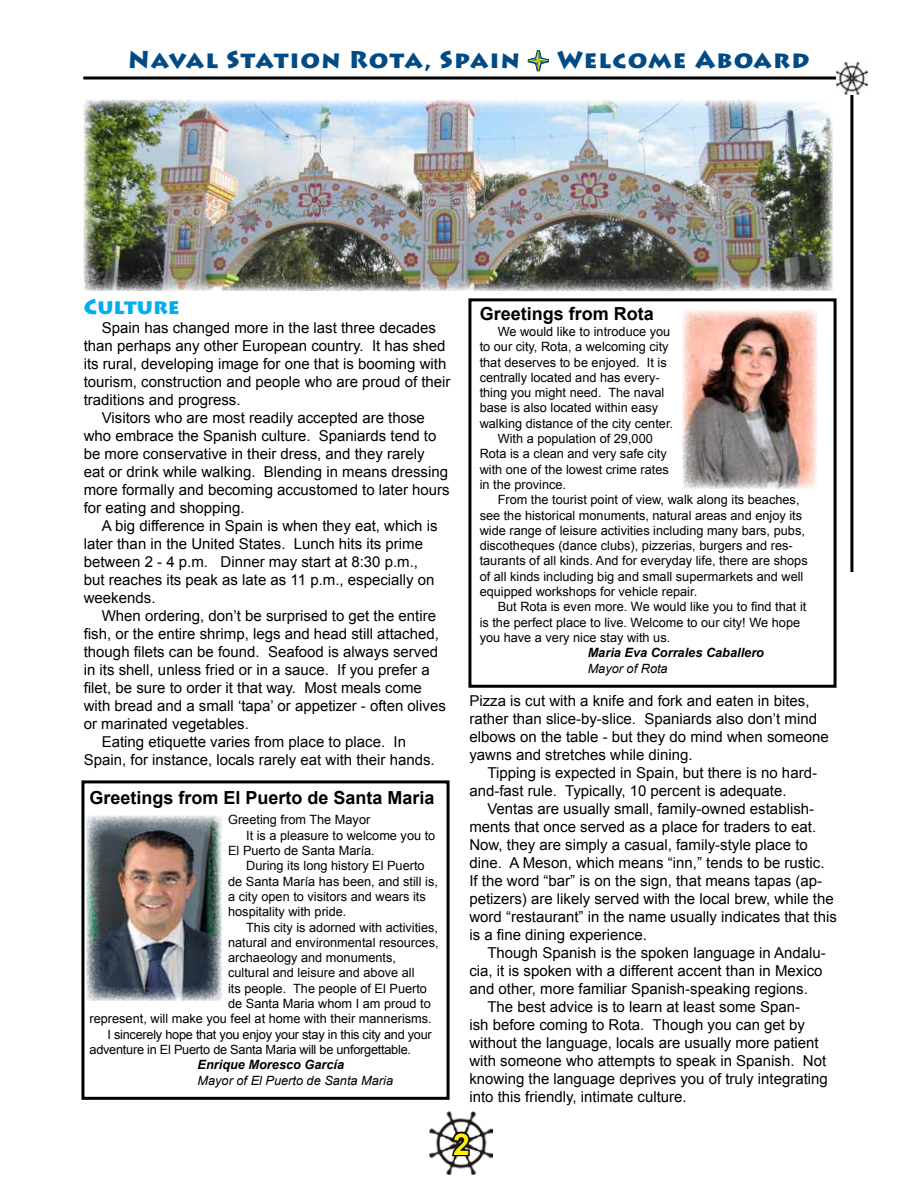
<style>
.page{position:relative;width:918px;height:1188px;background:#fff}
.page>*{position:absolute;margin:0;border:0;box-sizing:border-box;transform-origin:0 0}
.t1{font:700 30px "Arial";color:#fff200}
.t2{font:900 24px "Lithos Pro";letter-spacing:.05em;color:#004a85}
.t3{font:900 21px "Lithos Pro";color:#00aeef}
.t4{font:700 18px "Arial";color:#000}
.t5{font:15px/18px "Arial";color:#000}
.t6{font:12.75px "Arial";color:#000}
.t7{font:12.75px "Arial";letter-spacing:-.02em;color:#000}
.t8{font:italic 700 12.75px "Arial";color:#000}
.t9{font:italic 12.75px "Arial";color:#000}
.s1{color:#fff200}
</style>
<div class="page">
<img style="left:430px;top:1111px;width:63px;height:64px">
<svg style="left:83px;top:76px;width:753px;height:4px;background:#3f3f3f"></svg>
<hr style="left:850px;top:92px;width:3px;height:480px;background:#000">
<img style="left:836px;top:63px;width:32px;height:32px">
<svg style="left:515px;top:50px;width:58px;height:30px"></svg>
<img style="left:84px;top:100px;width:749px;height:191px">
<div style="left:81px;top:780px;width:369px;height:320px;border:3px solid #000"></div>
<img style="left:87px;top:815px;width:135px;height:185px">
<div style="left:468px;top:298px;width:369px;height:390px;border:3px solid #000"></div>
<img style="left:682px;top:310px;width:136px;height:179px">
<svg style="left:450px;top:1129px;width:22px;height:29px"></svg>
<h2 class="t2" style="left:128px;top:45px;width:683px">Naval Station Rota, Spain <span class="s1">●</span> Welcome Aboard</h2>
<h3 class="t3" style="left:84px;top:293px;width:97px">Culture</h3>
<p class="t5" style="left:102px;top:319px;width:336px">Spain has changed more in the last three decades</p>
<p class="t5" style="left:84px;top:337px;width:363px">than perhaps any other European country. It has shed</p>
<p class="t5" style="left:84px;top:355px;width:364px">its rural, developing image for one that is booming with</p>
<p class="t5" style="left:84px;top:373px;width:368px">tourism, construction and people who are proud of their</p>
<p class="t5" style="left:84px;top:391px;width:158px">traditions and progress.</p>
<p class="t5" style="left:102px;top:409px;width:325px">Visitors who are most readily accepted are those</p>
<p class="t5" style="left:84px;top:427px;width:354px">who embrace the Spanish culture. Spaniards tend to</p>
<p class="t5" style="left:84px;top:445px;width:342px">be more conservative in their dress, and they rarely</p>
<p class="t5" style="left:84px;top:463px;width:366px">eat or drink while walking. Blending in means dressing</p>
<p class="t5" style="left:84px;top:481px;width:367px">more formally and becoming accustomed to later hours</p>
<p class="t5" style="left:84px;top:499px;width:162px">for eating and shopping.</p>
<p class="t5" style="left:102px;top:517px;width:337px">A big difference in Spain is when they eat, which is</p>
<p class="t5" style="left:84px;top:535px;width:341px">later than in the United States. Lunch hits its prime</p>
<p class="t5" style="left:84px;top:553px;width:336px">between 2 - 4 p.m. Dinner may start at 8:30 p.m.,</p>
<p class="t5" style="left:84px;top:571px;width:352px">but reaches its peak as late as 11 p.m., especially on</p>
<p class="t5" style="left:84px;top:589px;width:73px">weekends.</p>
<p class="t5" style="left:102px;top:607px;width:336px">When ordering, don’t be surprised to get the entire</p>
<p class="t5" style="left:84px;top:625px;width:357px">fish, or the entire shrimp, legs and head still attached,</p>
<p class="t5" style="left:84px;top:643px;width:356px">though filets can be found. Seafood is always served</p>
<p class="t5" style="left:84px;top:661px;width:347px">in its shell, unless fried or in a sauce. If you prefer a</p>
<p class="t5" style="left:84px;top:679px;width:340px">filet, be sure to order it that way. Most meals come</p>
<p class="t5" style="left:84px;top:697px;width:364px">with bread and a small ‘tapa’ or appetizer - often olives</p>
<p class="t5" style="left:84px;top:715px;width:167px">or marinated vegetables.</p>
<p class="t5" style="left:102px;top:733px;width:306px">Eating etiquette varies from place to place. In</p>
<p class="t5" style="left:84px;top:751px;width:352px">Spain, for instance, locals rarely eat with their hands.</p>
<p class="t4" style="left:90px;top:786px;width:347px">Greetings from El Puerto de Santa Maria</p>
<p class="t6" style="left:228px;top:812px;width:144px">Greeting from The Mayor</p>
<p class="t6" style="left:246px;top:827px;width:191px">It is a pleasure to welcome you to</p>
<p class="t6" style="left:228px;top:842px;width:148px">El Puerto de Santa María.</p>
<p class="t6" style="left:246px;top:858px;width:180px">During its long history El Puerto</p>
<p class="t6" style="left:228px;top:873px;width:211px">de Santa María has been, and still is,</p>
<p class="t6" style="left:228px;top:888px;width:199px">a city open to visitors and wears its</p>
<p class="t6" style="left:228px;top:903px;width:120px">hospitality with pride.</p>
<p class="t6" style="left:246px;top:919px;width:194px">This city is adorned with activities,</p>
<p class="t6" style="left:228px;top:934px;width:212px">natural and environmental resources,</p>
<p class="t6" style="left:228px;top:949px;width:169px">archaeology and monuments,</p>
<p class="t6" style="left:228px;top:965px;width:188px">cultural and leisure and above all</p>
<p class="t6" style="left:228px;top:980px;width:200px">its people. The people of El Puerto</p>
<p class="t6" style="left:228px;top:995px;width:204px">de Santa Maria whom I am proud to</p>
<p class="t6" style="left:90px;top:1011px;width:344px">represent, will make you feel at home with their mannerisms.</p>
<p class="t7" style="left:108px;top:1026px;width:326px">I sincerely hope that you enjoy your stay in this city and your</p>
<p class="t7" style="left:90px;top:1041px;width:323px">adventure in El Puerto de Santa Maria will be unforgettable.</p>
<p class="t8" style="left:198px;top:1056px;width:148px">Enrique Moresco García</p>
<p class="t9" style="left:198px;top:1072px;width:197px">Mayor of El Puerto de Santa Maria</p>
<p class="t4" style="left:480px;top:302px;width:176px">Greetings from Rota</p>
<p class="t6" style="left:498px;top:323px;width:174px">We would like to introduce you</p>
<p class="t6" style="left:480px;top:338px;width:190px">to our city, Rota, a welcoming city</p>
<p class="t6" style="left:480px;top:354px;width:189px">that deserves to be enjoyed. It is</p>
<p class="t6" style="left:480px;top:369px;width:182px">centrally located and has every-</p>
<p class="t6" style="left:480px;top:384px;width:186px">thing you might need. The naval</p>
<p class="t6" style="left:480px;top:400px;width:180px">base is also located within easy</p>
<p class="t6" style="left:480px;top:415px;width:195px">walking distance of the city center.</p>
<p class="t6" style="left:498px;top:430px;width:157px">With a population of 29,000</p>
<p class="t6" style="left:480px;top:446px;width:189px">Rota is a clean and very safe city</p>
<p class="t6" style="left:480px;top:461px;width:191px">with one of the lowest crime rates</p>
<p class="t6" style="left:480px;top:476px;width:88px">in the province.</p>
<p class="t6" style="left:498px;top:491px;width:303px">From the tourist point of view, walk along its beaches,</p>
<p class="t6" style="left:480px;top:507px;width:324px">see the historical monuments, natural areas and enjoy its</p>
<p class="t6" style="left:480px;top:522px;width:327px">wide range of leisure activities including many bars, pubs,</p>
<p class="t6" style="left:480px;top:537px;width:315px">discotheques (dance clubs), pizzerias, burgers and res-</p>
<p class="t6" style="left:480px;top:553px;width:330px">taurants of all kinds. And for everyday life, there are shops</p>
<p class="t6" style="left:480px;top:568px;width:325px">of all kinds including big and small supermarkets and well</p>
<p class="t6" style="left:480px;top:583px;width:219px">equipped workshops for vehicle repair.</p>
<p class="t6" style="left:498px;top:599px;width:310px">But Rota is even more. We would like you to find that it</p>
<p class="t6" style="left:480px;top:614px;width:322px">is the perfect place to live. Welcome to our city! We hope</p>
<p class="t6" style="left:480px;top:629px;width:192px">you have a very nice stay with us.</p>
<p class="t8" style="left:588px;top:644px;width:178px">Maria Eva Corrales Caballero</p>
<p class="t9" style="left:588px;top:660px;width:82px">Mayor of Rota</p>
<p class="t5" style="left:469px;top:692px;width:361px">Pizza is cut with a knife and fork and eaten in bites, rather than slice-by-slice. Spaniards also don’t mind elbows on the table - but they do mind when someone yawns and stretches while dining.</p>
<p class="t5" style="left:469px;top:764px;width:349px;text-indent:18px">Tipping is expected in Spain, but there is no hard&shy;and-fast rule. Typically, 10 percent is adequate.</p>
<p class="t5" style="left:469px;top:800px;width:369px;text-indent:18px">Ventas are usually small, family-owned establish&shy;ments that once served as a place for traders to eat.<br>Now, they are simply a casual, family-style place to dine. A Meson, which means “inn,” tends to be rustic.<br>If the word “bar” is on the sign, that means tapas (ap&shy;petizers) are likely served with the local brew, while the word “restaurant” in the name usually indicates that this is a fine dining experience.</p>
<p class="t5" style="left:487px;top:944px;width:340px">Though Spanish is the spoken language in Andalu-</p>
<p class="t5" style="left:469px;top:962px;width:355px">cia, it is spoken with a different accent than in Mexico</p>
<p class="t5" style="left:469px;top:980px;width:340px">and other, more familiar Spanish-speaking regions.</p>
<p class="t5" style="left:487px;top:998px;width:314px">The best advice is to learn at least some Span-</p>
<p class="t5" style="left:469px;top:1016px;width:337px">ish before coming to Rota. Though you can get by</p>
<p class="t5" style="left:469px;top:1034px;width:351px">without the language, locals are usually more patient</p>
<p class="t5" style="left:469px;top:1052px;width:358px">with someone who attempts to speak in Spanish. Not</p>
<p class="t5" style="left:469px;top:1070px;width:360px">knowing the language deprives you of truly integrating</p>
<p class="t5" style="left:469px;top:1088px;width:219px">into this friendly, intimate culture.</p>
<h1 class="t1" style="left:453px;top:1124px;width:18px">2</h1>
</div>
